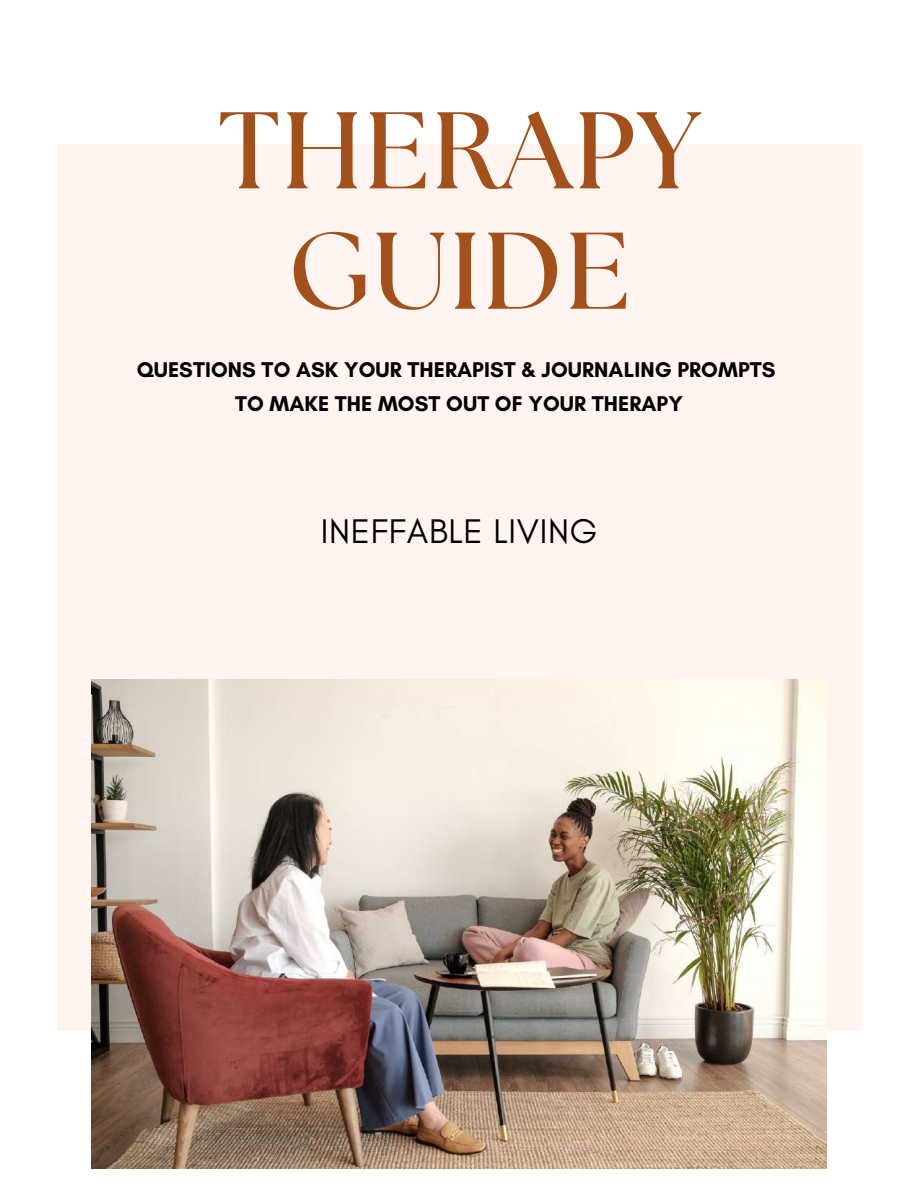
<style>
.page{position:relative;width:918px;height:1188px;background:#fff}
.page>*{position:absolute;margin:0;border:0;box-sizing:border-box;transform-origin:0 0}
.t1{font:700 108.75px/120.3px "The Seasons";letter-spacing:.025em;color:#a2511d;text-align:center}
.t2{font:34.8px "Glacial Indifference";letter-spacing:.02em;color:#000}
.t3{font:700 21.75px/33.8px "Glacial Indifference";letter-spacing:.005em;color:#000;text-align:center}
</style>
<div class="page">
<div style="left:57px;top:144px;width:805px;height:887px;background:#fff4f0"></div>
<img style="left:92px;top:679px;width:734px;height:489px">
<h1 class="t1" style="left:219px;top:96px;width:482px">THERAPY<br>GUIDE</h1>
<p class="t3" style="left:137px;top:353px;width:640px">QUESTIONS TO ASK YOUR THERAPIST &amp; JOURNALING PROMPTS<br>TO MAKE THE MOST OUT OF YOUR THERAPY</p>
<h2 class="t2" style="left:321px;top:510px;width:278px">INEFFABLE LIVING</h2>
</div>
